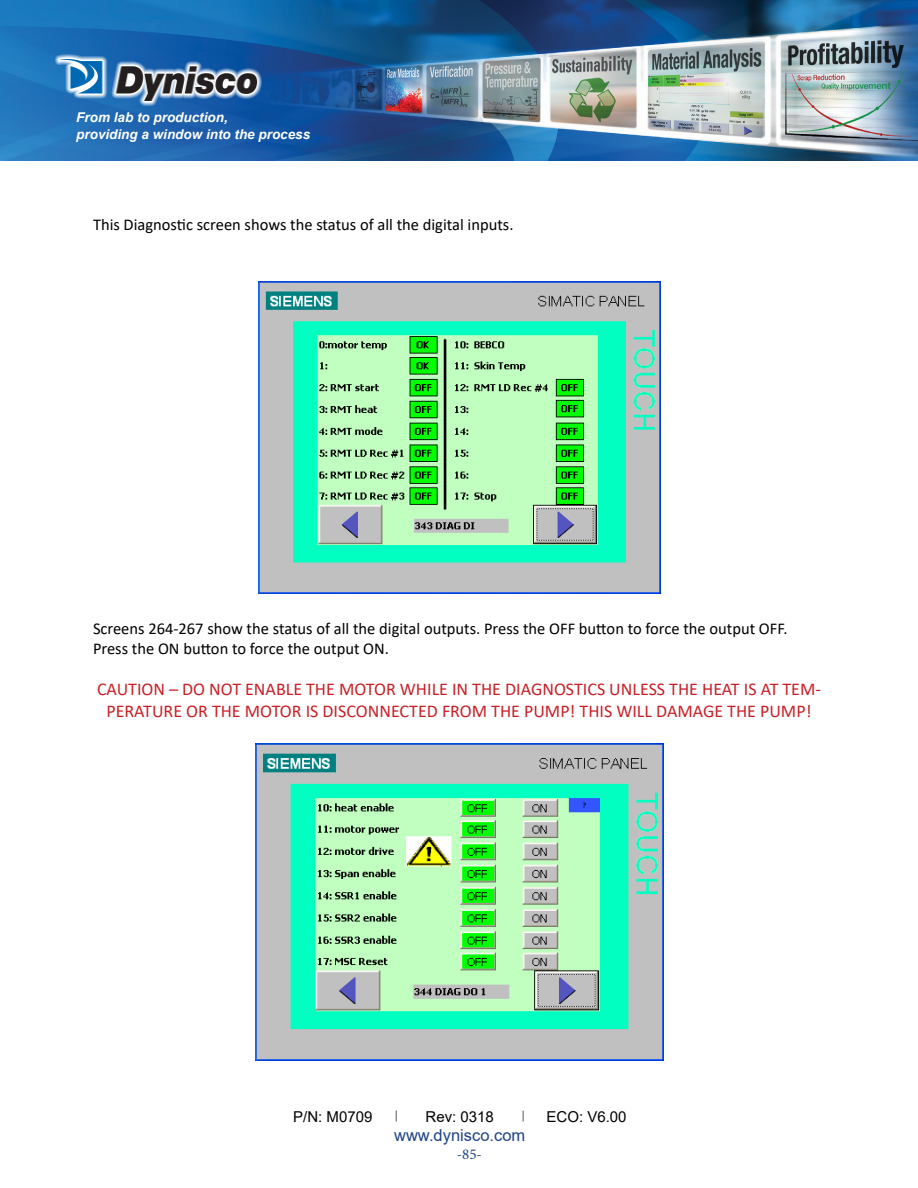
<style>
.page{position:relative;width:918px;height:1188px;background:#fff}
.page>*{position:absolute;margin:0;border:0;box-sizing:border-box;transform-origin:0 0}
.t1{font:18px/21.6px "Calibri";color:#c82027;text-align:center}
.t2{font:16.5px/19.8px "Calibri";color:#000}
.t3{font:16.5px "Arial";color:#1e4384}
.t4{font:15px "Arial";color:#000}
.t5{font:15px "Minion Pro";color:#1e4384}
.t6{font:italic 700 13.5px/17.1px "Arial";color:#fff}
</style>
<div class="page">
<svg style="left:522px;top:1111px;width:2px;height:11px"></svg>
<img style="left:0;top:0;width:918px;height:161px">
<img style="left:259px;top:281px;width:402px;height:313px">
<img style="left:256px;top:743px;width:407px;height:318px">
<p class="t6" style="left:76px;top:109px;width:236px">From lab to production,<br>providing a window into the process</p>
<p class="t2" style="left:93px;top:214px;width:422px">This Diagnostic screen shows the status of all the digital inputs.</p>
<p class="t2" style="left:93px;top:618px;width:696px">Screens 264-267 show the status of all the digital outputs. Press the OFF button to force the output OFF.<br>Press the ON button to force the output ON.</p>
<p class="t1" style="left:97px;top:678px;width:725px">CAUTION – DO NOT ENABLE THE MOTOR WHILE IN THE DIAGNOSTICS UNLESS THE HEAT IS AT TEM-<br>PERATURE OR THE MOTOR IS DISCONNECTED FROM THE PUMP! THIS WILL DAMAGE THE PUMP!</p>
<p class="t4" style="left:293px;top:1106px;width:81px">P/N: M0709</p>
<p class="t4" style="left:426px;top:1106px;width:70px">Rev: 0318</p>
<p class="t4" style="left:547px;top:1106px;width:82px">ECO: V6.00</p>
<p class="t3" style="left:394px;top:1124px;width:133px">www.dynisco.com</p>
<p class="t5" style="left:457px;top:1145px;width:27px">-85-</p>
</div>
